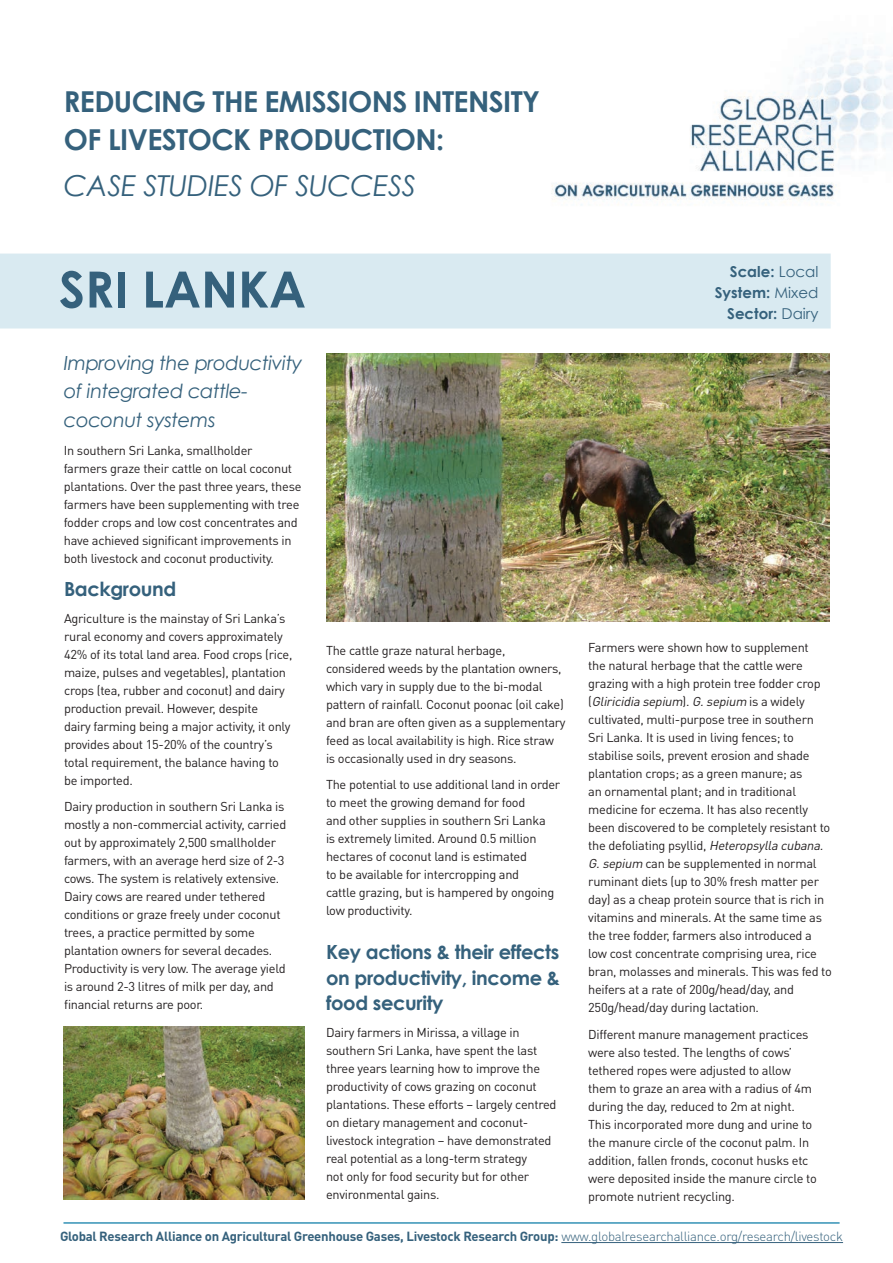
<style>
.page{position:relative;width:893px;height:1263px;background:#fff}
.page>*{position:absolute;margin:0;border:0;box-sizing:border-box;transform-origin:0 0}
.t1{font:700 49.95px "Century Gothic";color:#35617c}
.t2{font:700 28.8px/38.4px "Century Gothic";letter-spacing:-.02em;color:#35617c}
.t3{font:italic 28.8px "Century Gothic";letter-spacing:-.02em;color:#35617c}
.t4{font:700 19.5px/25.5px "Century Gothic";letter-spacing:-.02em;color:#35617c;text-align:justify}
.t5{font:italic 19.5px/28.5px "Century Gothic";letter-spacing:-.02em;color:#35617c}
.t6{font:700 15px/21px "Century Gothic";color:#35617c;text-align:right}
.t7{font:700 13.05px "DIN Pro";letter-spacing:-.02em;color:#35617c}
.t8{font:12.75px/18px "DIN Pro";letter-spacing:-.02em;color:#231f20}
.s1{font-weight:400}
.s2{font-style:italic}
.s3{font-weight:300}
</style>
<div class="page">
<img style="left:551px;top:44px;width:342px;height:162px">
<div style="left:0;top:254px;width:793px;height:75px;background:#d9eaf1"></div>
<hr style="left:561px;top:1242px;width:282px;height:1px;background:#35617c">
<hr style="left:63px;top:1222px;width:777px;height:1px;background:#0076a3">
<img style="left:326px;top:354px;width:503px;height:267px">
<img style="left:64px;top:1026px;width:241px;height:173px">
<h2 class="t2" style="left:64px;top:81px;width:478px">REDUCING THE EMISSIONS INTENSITY<br>OF LIVESTOCK PRODUCTION:</h2>
<h2 class="t3" style="left:64px;top:168px;width:354px">CASE STUDIES OF SUCCESS</h2>
<h1 class="t1" style="left:59px;top:258px;width:248px">SRI LANKA</h1>
<p class="t6" style="left:715px;top:260px;width:105px">Scale: <span class="s1">Local<br></span>System: <span class="s1">Mixed<br></span>Sector: <span class="s1">Dairy</span></p>
<h3 class="t5" style="left:64px;top:348px;width:240px">Improving the productivity of integrated cattle&shy;coconut systems</h3>
<p class="t8" style="left:64px;top:441px;width:239px">In southern Sri Lanka, smallholder<br>farmers graze their cattle on local coconut plantations. Over the past three years, these farmers have been supplementing with tree fodder crops and low cost concentrates and have achieved significant improvements in both livestock and coconut productivity.</p>
<h3 class="t4" style="left:64px;top:576px;width:114px">Background</h3>
<p class="t8" style="left:64px;top:608px;width:230px">Agriculture is the mainstay of Sri Lanka’s rural economy and covers approximately 42% of its total land area. Food crops (rice, maize, pulses and vegetables), plantation crops (tea, rubber and coconut) and dairy production prevail. However, despite<br>dairy farming being a major activity, it only provides about 15-20% of the country’s total requirement, the balance having to be imported.</p>
<p class="t8" style="left:64px;top:797px;width:224px">Dairy production in southern Sri Lanka is mostly a non-commercial activity, carried out by approximately 2,500 smallholder farmers, with an average herd size of 2-3 cows. The system is relatively extensive.<br>Dairy cows are reared under tethered conditions or graze freely under coconut trees, a practice permitted by some plantation owners for several decades.<br>Productivity is very low. The average yield is around 2-3 litres of milk per day, and financial returns are poor.</p>
<p class="t8" style="left:326px;top:640px;width:241px">The cattle graze natural herbage, considered weeds by the plantation owners, which vary in supply due to the bi-modal pattern of rainfall. Coconut poonac (oil cake) and bran are often given as a supplementary feed as local availability is high. Rice straw is occasionally used in dry seasons.</p>
<p class="t8" style="left:326px;top:775px;width:236px">The potential to use additional land in order to meet the growing demand for food<br>and other supplies in southern Sri Lanka<br>is extremely limited. Around 0.5 million hectares of coconut land is estimated<br>to be available for intercropping and<br>cattle grazing, but is hampered by ongoing low productivity.</p>
<h3 class="t4" style="left:326px;top:939px;width:236px">Key actions &amp; their effects on productivity, income &amp; food security</h3>
<p class="t8" style="left:326px;top:1022px;width:232px">Dairy farmers in Mirissa, a village in southern Sri Lanka, have spent the last three years learning how to improve the productivity of cows grazing on coconut plantations. These efforts – largely centred on dietary management and coconut&shy;livestock integration – have demonstrated real potential as a long-term strategy<br>not only for food security but for other environmental gains.</p>
<p class="t8" style="left:588px;top:638px;width:245px">Farmers were shown how to supplement<br>the natural herbage that the cattle were grazing with a high protein tree fodder crop<br>( <span class="s2">Gliricidia sepium</span>) . <span class="s2">G.sepium</span> i s a w i d e ly cultivated, multi-purpose tree in southern Sri Lanka. It is used in living fences; to stabilise soils, prevent erosion and shade plantation crops; as a green manure; as<br>an ornamental plant; and in traditional medicine for eczema. It has also recently been discovered to be completely resistant to the defoliating psyllid, <span class="s2">Heteropsylla cubana.<br>G.sepium</span> can be supplemented in normal ruminant diets (up to 30% fresh matter per day) as a cheap protein source that is rich in vitamins and minerals. At the same time as the tree fodder, farmers also introduced a low cost concentrate comprising urea, rice bran, molasses and minerals. This was fed to heifers at a rate of 200g/head/day, and 250g/head/day during lactation.</p>
<p class="t8" style="left:588px;top:1024px;width:230px">Different manure management practices were also tested. The lengths of cows’ tethered ropes were adjusted to allow them to graze an area with a radius of 4m during the day, reduced to 2m at night.<br>This incorporated more dung and urine to the manure circle of the coconut palm. In addition, fallen fronds, coconut husks etc were deposited inside the manure circle to promote nutrient recycling.</p>
<p class="t7" style="left:60px;top:1227px;width:784px">Global Research Alliance on Agricultural Greenhouse Gases, Livestock Research Group: <span class="s3">www.globalresearchalliance.org/research/livestock</span></p>
</div>
